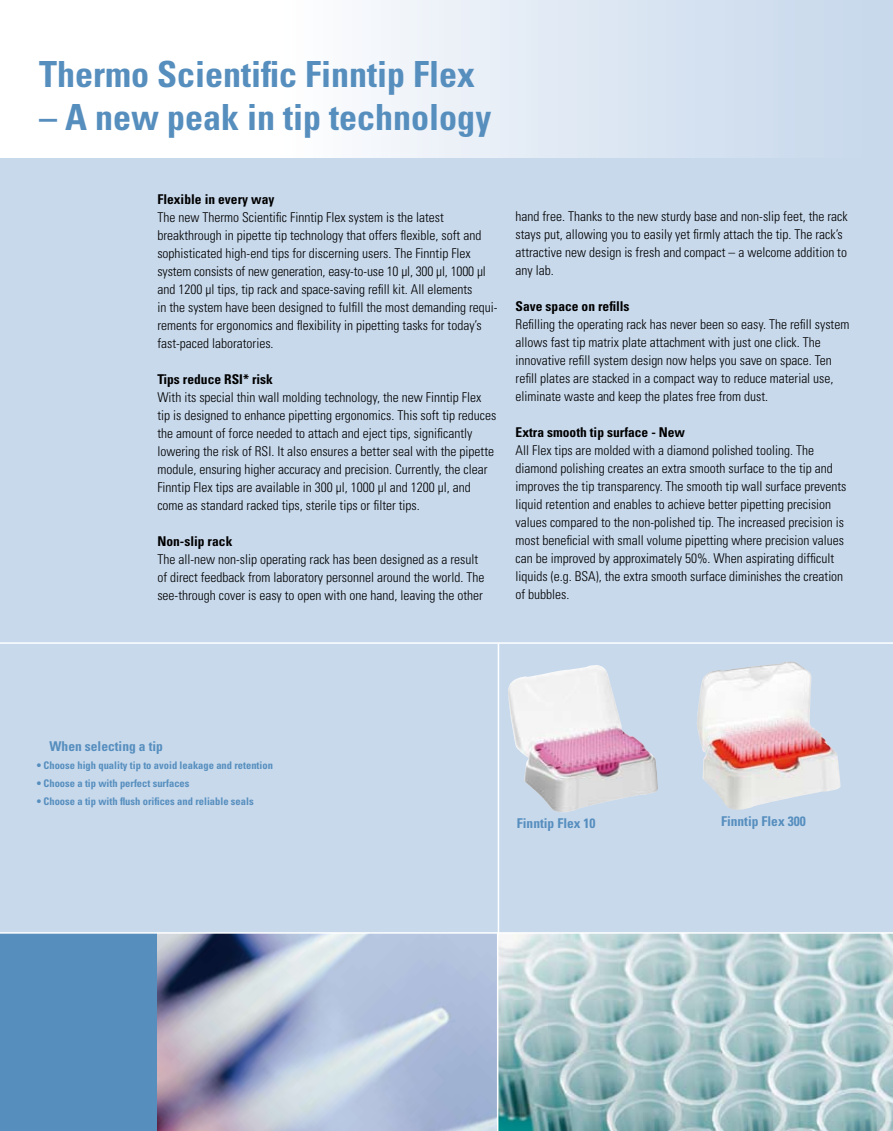
<style>
.page{position:relative;width:893px;height:1131px;background:#fff}
.page>*{position:absolute;margin:0;border:0;box-sizing:border-box;transform-origin:0 0}
.t1{font:700 condensed 36px "Univers LT Std";color:#568ebe}
.t2{font:300 condensed 13.5px/18px "Univers LT Std";color:#000}
.t3{font:700 condensed 13.5px "Univers LT Std";color:#000}
.t4{font:700 condensed 13.5px "Univers LT Std";color:#568ebe}
.t5{font:700 condensed 10.5px "Univers LT Std";color:#568ebe}
</style>
<div class="page">
<div style="left:276px;top:0;width:617px;height:159px;background:linear-gradient(to right,#fdfdfe,#c4d6eb)"></div>
<hr style="left:0;top:158px;width:893px;height:1px;background:#b1b3b4">
<img style="left:498px;top:933px;width:395px;height:198px">
<div style="left:0;top:932px;width:157px;height:199px;background:#568ebe"></div>
<img style="left:157px;top:933px;width:340px;height:198px">
<div style="left:0;top:159px;width:893px;height:774px;background:#c8d9ec"></div>
<hr style="left:0;top:642px;width:893px;height:2px;background:#fff">
<hr style="left:0;top:932px;width:893px;height:1px;background:#fff">
<hr style="left:497px;top:643px;width:2px;height:291px;background:#fff">
<img style="left:697px;top:661px;width:143px;height:149px">
<img style="left:508px;top:665px;width:150px;height:147px">
<h1 class="t1" style="left:39px;top:52px;width:437px">Thermo Scientific Finntip Flex</h1>
<h1 class="t1" style="left:39px;top:95px;width:453px">– A new peak in tip technology</h1>
<p class="t3" style="left:157px;top:191px;width:118px">Flexible in every way</p>
<p class="t2" style="left:157px;top:208px;width:342px">The new Thermo Scientific Finntip Flex system is the latest breakthrough in pipette tip technology that offers flexible, soft and sophisticated high-end tips for discerning users. The Finntip Flex system consists of new generation, easy-to-use 10 μl, 300 μl, 1000 μl and 1200 µl tips, tip rack and space-saving refill kit. All elements<br>in the system have been designed to fulfill the most demanding requi&shy;rements for ergonomics and flexibility in pipetting tasks for today’s fast-paced laboratories.</p>
<p class="t3" style="left:157px;top:371px;width:117px">Tips reduce RSI* risk</p>
<p class="t2" style="left:157px;top:388px;width:340px">With its special thin wall molding technology, the new Finntip Flex tip is designed to enhance pipetting ergonomics. This soft tip reduces the amount of force needed to attach and eject tips, significantly lowering the risk of RSI. It also ensures a better seal with the pipette module, ensuring higher accuracy and precision. Currently, the clear Finntip Flex tips are available in 300 μl, 1000 μl and 1200 μl, and come as standard racked tips, sterile tips or filter tips.</p>
<p class="t3" style="left:157px;top:533px;width:76px">Non-slip rack</p>
<p class="t2" style="left:157px;top:550px;width:328px">The all-new non-slip operating rack has been designed as a result of direct feedback from laboratory personnel around the world. The see-through cover is easy to open with one hand, leaving the other</p>
<p class="t2" style="left:515px;top:207px;width:334px">hand free. Thanks to the new sturdy base and non-slip feet, the rack stays put, allowing you to easily yet firmly attach the tip. The rack’s attractive new design is fresh and compact – a welcome addition to any lab.</p>
<p class="t3" style="left:515px;top:298px;width:115px">Save space on refills</p>
<p class="t2" style="left:515px;top:315px;width:335px">Refilling the operating rack has never been so easy. The refill system allows fast tip matrix plate attachment with just one click. The innovative refill system design now helps you save on space. Ten refill plates are stacked in a compact way to reduce material use, eliminate waste and keep the plates free from dust.</p>
<p class="t3" style="left:515px;top:424px;width:171px">Extra smooth tip surface - New</p>
<p class="t2" style="left:515px;top:441px;width:332px">All Flex tips are molded with a diamond polished tooling. The diamond polishing creates an extra smooth surface to the tip and improves the tip transparency. The smooth tip wall surface prevents liquid retention and enables to achieve better pipetting precision values compared to the non-polished tip. The increased precision is most beneficial with small volume pipetting where precision values can be improved by approximately 50%. When aspirating difficult liquids (e.g. BSA), the extra smooth surface diminishes the creation of bubbles.</p>
<p class="t4" style="left:50px;top:738px;width:115px">When selecting a tip</p>
<p class="t5" style="left:37px;top:759px;width:237px">• Choose high quality tip to avoid leakage and retention</p>
<p class="t5" style="left:37px;top:777px;width:154px">• Choose a tip with perfect surfaces</p>
<p class="t5" style="left:37px;top:795px;width:218px">• Choose a tip with flush orifices and reliable seals</p>
<p class="t4" style="left:517px;top:814px;width:80px">Finntip Flex 10</p>
<p class="t4" style="left:721px;top:813px;width:86px">Finntip Flex 300</p>
</div>
